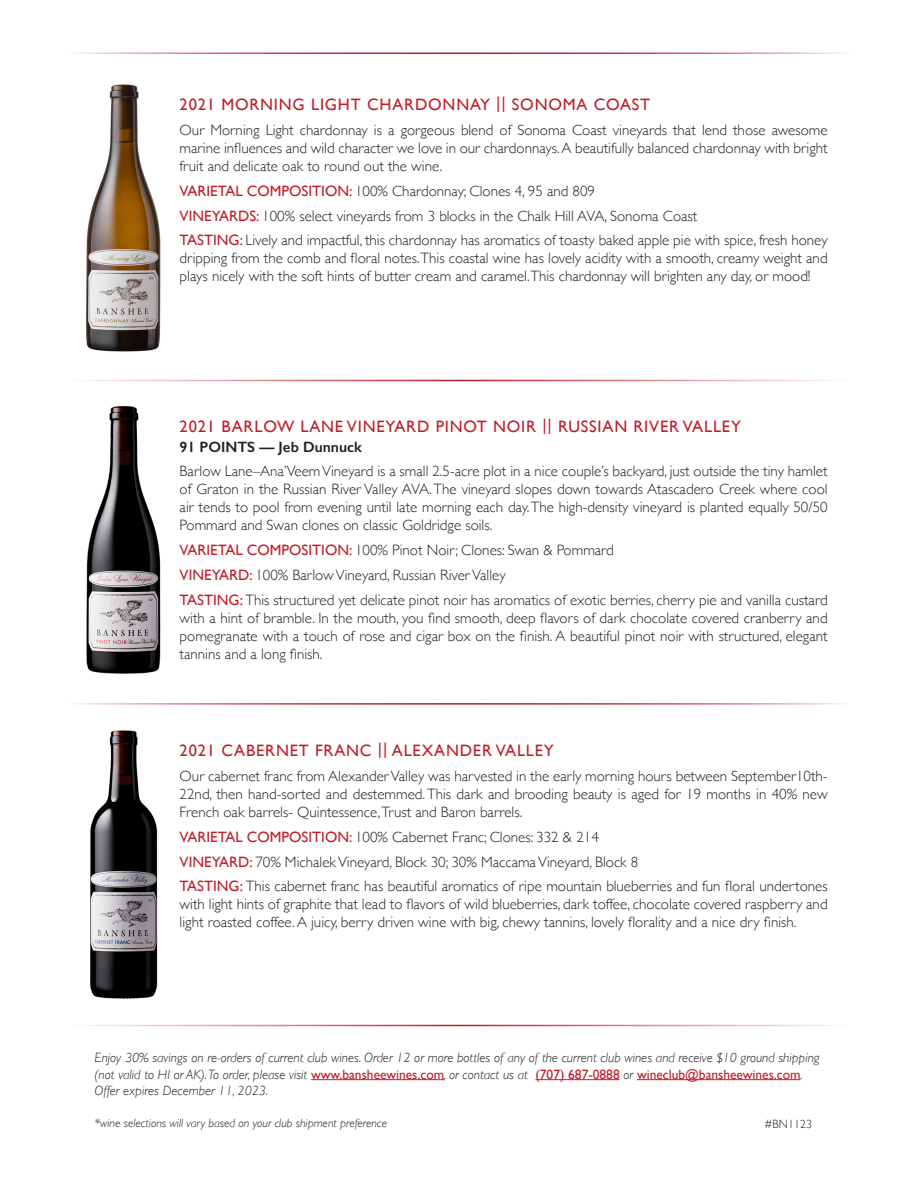
<style>
.page{position:relative;width:918px;height:1188px;background:#fff}
.page>*{position:absolute;margin:0;border:0;box-sizing:border-box;transform-origin:0 0}
.Wine_name___appellat{font:16.5px "Gill Sans";letter-spacing:.05em;color:#be1d2c}
.Specs{font:300 15px/18px "Gill Sans";color:#231f20;text-align:justify}
.Specs_Titles{font:300 15px/18px "Gill Sans";color:#231f20;text-align:justify}
.Wine_name___appellat-2{font:300 15px/18px "Gill Sans";color:#231f20;text-align:justify}
.Specs_copy{font:300 15px/18px "Gill Sans";color:#231f20;text-align:justify}
.Wine_name___appellat-3{font:600 15px "Gill Sans";color:#231f20}
.t1{font:italic 300 13.5px/16.2px "Gill Sans";color:#231f20}
.t2{font:italic 300 12px "Gill Sans";color:#231f20}
.t3{font:300 12px "Gill Sans";color:#231f20}
.s1{font-weight:400;color:#be1d2c}
.s2{font-weight:400;font-style:normal;color:#be1d2c}
</style>
<div class="page">
<img style="left:90px;top:730px;width:68px;height:269px">
<hr style="left:311px;top:1079px;width:133px;height:1px;background:#be1d2c">
<hr style="left:535px;top:1079px;width:85px;height:1px;background:#be1d2c">
<hr style="left:637px;top:1079px;width:164px;height:1px;background:#be1d2c">
<hr style="left:68px;top:380px;width:782px;height:1px;background:#be1d2c">
<img style="left:86px;top:407px;width:75px;height:267px">
<img style="left:85px;top:84px;width:76px;height:268px">
<hr style="left:68px;top:1025px;width:782px;height:1px;background:#be1d2c">
<hr style="left:68px;top:703px;width:782px;height:2px;background:#be1d2c">
<hr style="left:68px;top:52px;width:782px;height:2px;background:#be1d2c">
<p class="Wine_name___appellat" style="left:180px;top:95px;width:472px">2021 MORNING LIGHT CHARDONNAY || SONOMA COAST</p>
<p class="Specs_copy" style="left:180px;top:121px;width:650px">Our Morning Light chardonnay is a gorgeous blend of Sonoma Coast vineyards that lend those awesome marine influences and wild character we love in our chardonnays. A beautifully balanced chardonnay with bright fruit and delicate oak to round out the wine.</p>
<p class="Specs_Titles" style="left:180px;top:181px;width:417px"><span class="s1">VARIETAL COMPOSITION:</span> 100% Chardonnay; Clones 4, 95 and 809</p>
<p class="Specs_Titles" style="left:180px;top:206px;width:519px"><span class="s1">VINEYARDS:</span> 100% select vineyards from 3 blocks in the Chalk Hill AVA, Sonoma Coast</p>
<p class="Specs_Titles" style="left:180px;top:231px;width:650px"><span class="s1">TASTING:</span> Lively and impactful, this chardonnay has aromatics of toasty baked apple pie with spice, fresh honey dripping from the comb and floral notes.This coastal wine has lovely acidity with a smooth, creamy weight and plays nicely with the soft hints of butter cream and caramel.This chardonnay will brighten any day, or mood!</p>
<p class="Wine_name___appellat" style="left:180px;top:417px;width:563px">2021 BARLOW LANE VINEYARD PINOT NOIR || RUSSIAN RIVER VALLEY</p>
<p class="Wine_name___appellat-3" style="left:180px;top:437px;width:184px">91 POINTS — Jeb Dunnuck</p>
<p class="Specs" style="left:180px;top:462px;width:650px">Barlow Lane–Ana’Veem Vineyard is a small 2.5-acre plot in a nice couple’s backyard, just outside the tiny hamlet of Graton in the Russian River Valley AVA. The vineyard slopes down towards Atascadero Creek where cool air tends to pool from evening until late morning each day. The high-density vineyard is planted equally 50/50<br>Pommard and Swan clones on classic Goldridge soils.</p>
<p class="Specs" style="left:180px;top:540px;width:436px"><span class="s1">VARIETAL COMPOSITION:</span> 100% Pinot Noir; Clones: Swan &amp; Pommard</p>
<p class="Specs" style="left:180px;top:565px;width:328px"><span class="s1">VINEYARD:</span> 100% Barlow Vineyard, Russian River Valley</p>
<p class="Specs" style="left:180px;top:590px;width:650px"><span class="s1">TASTING:</span> This structured yet delicate pinot noir has aromatics of exotic berries, cherry pie and vanilla custard with a hint of bramble. In the mouth, you find smooth, deep flavors of dark chocolate covered cranberry and pomegranate with a touch of rose and cigar box on the finish. A beautiful pinot noir with structured, elegant tannins and a long finish.</p>
<p class="Wine_name___appellat" style="left:180px;top:741px;width:376px">2021 CABERNET FRANC || ALEXANDER VALLEY</p>
<p class="Wine_name___appellat-2" style="left:180px;top:767px;width:650px">Our cabernet franc from Alexander Valley was harvested in the early morning hours between September10th-22nd, then hand-sorted and destemmed. This dark and brooding beauty is aged for 19 months in 40% new French oak barrels- Quintessence,Trust and Baron barrels.</p>
<p class="Specs" style="left:180px;top:827px;width:421px"><span class="s1">VARIETAL COMPOSITION:</span> 100% Cabernet Franc; Clones: 332 &amp; 214</p>
<p class="Specs" style="left:180px;top:852px;width:460px"><span class="s1">VINEYARD:</span> 70% Michalek Vineyard, Block 30; 30% Maccama Vineyard, Block 8</p>
<p class="Specs" style="left:180px;top:877px;width:650px"><span class="s1">TASTING:</span> This cabernet franc has beautiful aromatics of ripe mountain blueberries and fun floral undertones with light hints of graphite that lead to flavors of wild blueberries, dark toffee, chocolate covered raspberry and light roasted coffee. A juicy, berry driven wine with big, chewy tannins, lovely florality and a nice dry finish.</p>
<p class="t1" style="left:94px;top:1050px;width:727px">Enjoy 30% savings on re-orders of current club wines. Order 12 or more bottles of any of the current club wines and receive $10 ground shipping (not valid to HI or AK). To order, please visit <span class="s2">www.bansheewines.com</span>, or contact us at <span class="s2">(707) 687-0888</span> or <span class="s2">wineclub@bansheewines.com</span>.<br>Offer expires December 11, 2023.</p>
<p class="t2" style="left:94px;top:1116px;width:294px">*wine selections will vary based on your club shipment preference</p>
<p class="t3" style="left:765px;top:1114px;width:49px">#BN1123</p>
</div>
